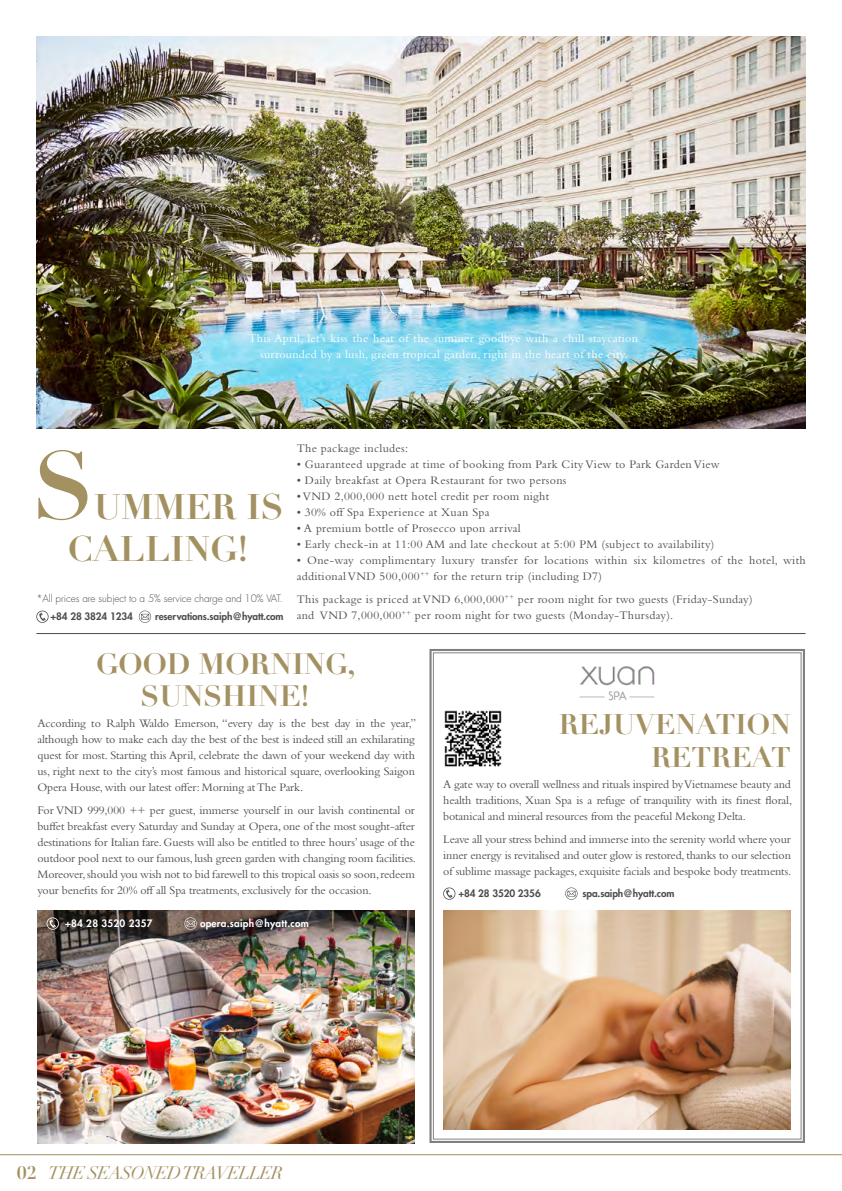
<style>
.page{position:relative;width:842px;height:1191px;background:#fff}
.page>*{position:absolute;margin:0;border:0;box-sizing:border-box;transform-origin:0 0}
.t1{font:700 94.5px "Didot LT Std";color:#a39161}
.t2{font:700 35.1px/42.1px "Didot LT Std";color:#a39161}
.t3{font:700 29px/31.3px "Didot LT Std";color:#a39161;text-align:center}
.t4{font:700 28px/33.6px "Didot LT Std";color:#a39161;text-align:right}
.t5{font:italic 18px "Didot LT Std";letter-spacing:-.05em;color:#a39161}
.t6{font:12px/16px "Bembo Std";letter-spacing:.025em;color:#4d4d4f;text-align:justify}
.t7{font:12px/16px "Bembo Std";letter-spacing:.025em;color:#fff;text-align:center}
.t8{font:800 10px "Elle Futura";letter-spacing:-.01em;color:#4d4d4f}
.t9{font:300 10px "Elle Futura";letter-spacing:-.01em;color:#4d4d4f}
.t10{font:800 10px "Elle Futura";letter-spacing:.025em;color:#fff}
.s1{font-weight:700;font-style:normal}
</style>
<div class="page">
<svg style="left:429px;top:649px;width:376px;height:494px"></svg>
<img style="left:38px;top:910px;width:377px;height:233px">
<img style="left:37px;top:36px;width:769px;height:392px">
<img style="left:443px;top:910px;width:348px;height:219px">
<hr style="left:0;top:1154px;width:842px;height:1px;background:#a39061">
<hr style="left:36px;top:633px;width:769px;height:1px;background:#4d4d4f">
<svg style="left:565px;top:887px;width:13px;height:12px"></svg>
<svg style="left:443px;top:887px;width:12px;height:12px"></svg>
<svg style="left:47px;top:917px;width:12px;height:12px"></svg>
<svg style="left:185px;top:917px;width:12px;height:12px"></svg>
<img style="left:443px;top:708px;width:60px;height:60px">
<svg style="left:139px;top:610px;width:12px;height:13px"></svg>
<svg style="left:36px;top:610px;width:13px;height:13px"></svg>
<img style="left:577px;top:654px;width:81px;height:57px">
<p class="t7" style="left:248px;top:330px;width:391px">This April, let’s kiss the heat of the summer goodbye with a chill staycation surrounded by a lush, green tropical garden, right in the heart of the city.</p>
<h1 class="t1" style="left:32px;top:427px;width:63px">S</h1>
<h2 class="t2" style="left:68px;top:486px;width:217px;text-indent:26px">UMMER IS<br>CALLING!</h2>
<p class="t9" style="left:36px;top:591px;width:248px">*All prices are subject to a 5% service charge and 10% VAT.</p>
<p class="t8" style="left:51px;top:608px;width:84px">+84 28 3824 1234</p>
<p class="t8" style="left:155px;top:608px;width:130px">reservations.saiph@hyatt.com</p>
<p class="t6" style="left:297px;top:440px;width:113px">The package includes:</p>
<p class="t6" style="left:297px;top:456px;width:425px">• Guaranteed upgrade at time of booking from Park City View to Park Garden View</p>
<p class="t6" style="left:297px;top:472px;width:271px">• Daily breakfast at Opera Restaurant for two persons</p>
<p class="t6" style="left:297px;top:488px;width:254px">• VND 2,000,000 nett hotel credit per room night</p>
<p class="t6" style="left:297px;top:504px;width:194px">• 30% off Spa Experience at Xuan Spa</p>
<p class="t6" style="left:297px;top:520px;width:226px">• A premium bottle of Prosecco upon arrival</p>
<p class="t6" style="left:297px;top:536px;width:419px">• Early check-in at 11:00 AM and late checkout at 5:00 PM (subject to availability)</p>
<p class="t6" style="left:297px;top:552px;width:510px">• One-way complimentary luxury transfer for locations within six kilometres of the hotel, with additional VND 500,000<sup>++</sup> for the return trip (including D7)</p>
<p class="t6" style="left:297px;top:591px;width:457px">This package is priced at VND 6,000,000<sup>++</sup> per room night for two guests (Friday-Sunday) and VND 7,000,000<sup>++</sup> per room night for two guests (Monday-Thursday).</p>
<h3 class="t3" style="left:96px;top:649px;width:261px">GOOD MORNING,<br>SUNSHINE!</h3>
<p class="t6" style="left:38px;top:715px;width:380px">According to Ralph Waldo Emerson, “every day is the best day in the year,” although how to make each day the best of the best is indeed still an exhilarating quest for most. Starting this April, celebrate the dawn of your weekend day with us, right next to the city’s most famous and historical square, overlooking Saigon Opera House, with our latest offer: Morning at The Park.</p>
<p class="t6" style="left:38px;top:802px;width:380px">For VND 999,000 ++ per guest, immerse yourself in our lavish continental or buffet breakfast every Saturday and Sunday at Opera, one of the most sought-after destinations for Italian fare. Guests will also be entitled to three hours’ usage of the outdoor pool next to our famous, lush green garden with changing room facilities.<br>Moreover, should you wish not to bid farewell to this tropical oasis so soon, redeem your benefits for 20% off all Spa treatments, exclusively for the occasion.</p>
<p class="t10" style="left:65px;top:915px;width:89px">+84 28 3520 2357</p>
<p class="t10" style="left:200px;top:915px;width:110px">opera.saiph@hyatt.com</p>
<h3 class="t4" style="left:559px;top:707px;width:234px">REJUVENATION<br>RETREAT</h3>
<p class="t6" style="left:443px;top:776px;width:350px">A gate way to overall wellness and rituals inspired by Vietnamese beauty and health traditions, Xuan Spa is a refuge of tranquility with its finest floral, botanical and mineral resources from the peaceful Mekong Delta.</p>
<p class="t6" style="left:443px;top:831px;width:350px">Leave all your stress behind and immerse into the serenity world where your inner energy is revitalised and outer glow is restored, thanks to our selection of sublime massage packages, exquisite facials and bespoke body treatments.</p>
<p class="t8" style="left:458px;top:885px;width:84px">+84 28 3520 2356</p>
<p class="t8" style="left:582px;top:885px;width:93px">spa.saiph@hyatt.com</p>
<h3 class="t5" style="left:17px;top:1162px;width:268px"><span class="s1">02</span> THE SEASONED TRAVELLER</h3>
</div>
